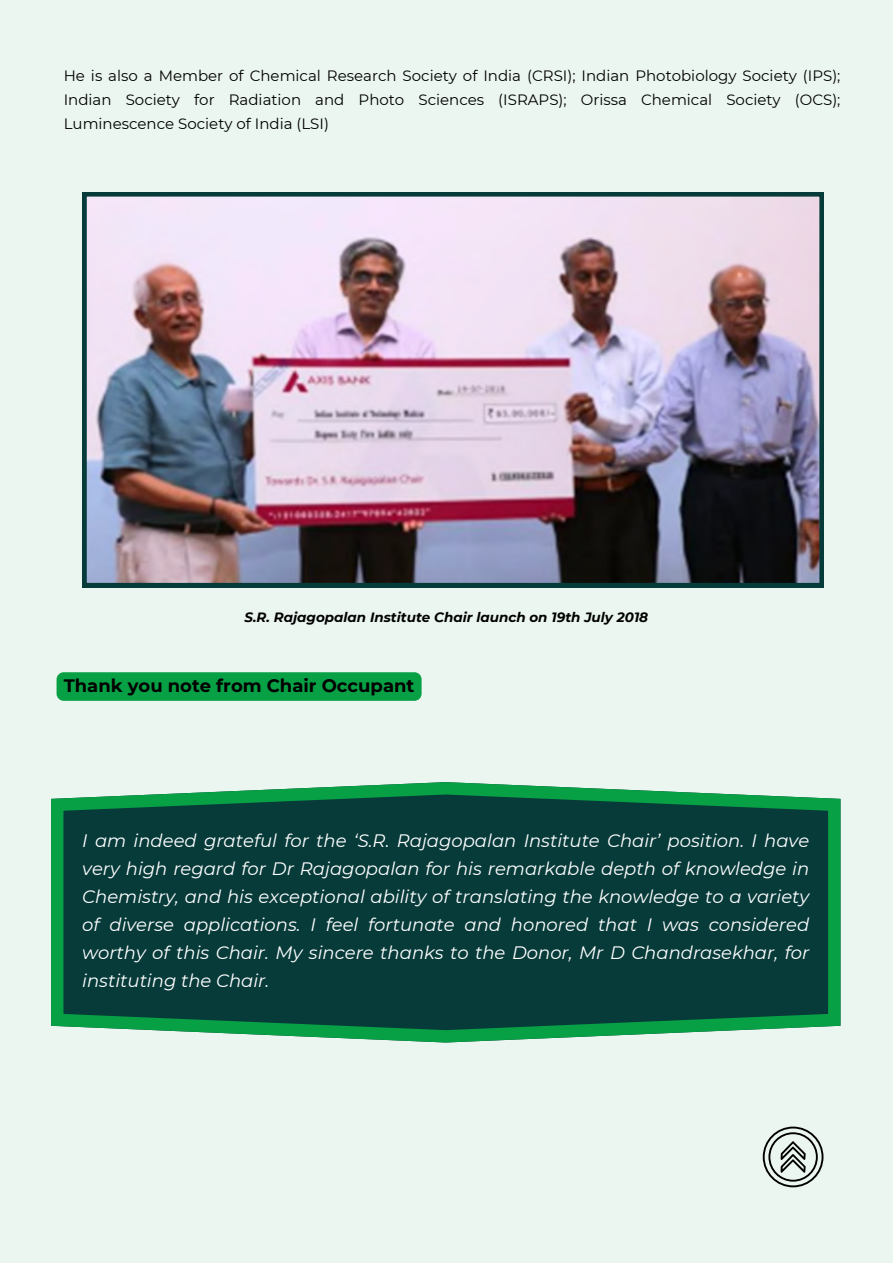
<style>
.page{position:relative;width:893px;height:1264px;background:#fff}
.page>*{position:absolute;margin:0;border:0;box-sizing:border-box;transform-origin:0 0}
.t1{font:italic 18px/28px "Montserrat";color:#fff;text-align:justify}
.t2{font:700 18px "Montserrat";color:#000}
.t3{font:15px/23.5px "Montserrat";color:#000;text-align:justify}
.t4{font:italic 700 13.5px "Montserrat";color:#000}
</style>
<div class="page">
<div style="left:0;top:0;width:892px;height:1262px;background:#ebf6f0"></div>
<img style="left:82px;top:192px;width:741px;height:395px">
<svg style="left:51px;top:782px;width:789px;height:260px;background:#145246"></svg>
<svg style="left:762px;top:1126px;width:61px;height:61px"></svg>
<div style="left:57px;top:672px;width:364px;height:28px;background:#08a045"></div>
<p class="t3" style="left:64px;top:64px;width:778px">He is also a Member of Chemical Research Society of India (CRSI); Indian Photobiology Society (IPS); Indian Society for Radiation and Photo Sciences (ISRAPS); Orissa Chemical Society (OCS); Luminescence Society of India (LSI)</p>
<p class="t4" style="left:244px;top:608px;width:405px">S.R. Rajagopalan Institute Chair launch on 19th July 2018</p>
<p class="t2" style="left:64px;top:674px;width:352px">Thank you note from Chair Occupant</p>
<p class="t1" style="left:82px;top:826px;width:728px">I am indeed grateful for the ‘S.R. Rajagopalan Institute Chair’ position. I have very high regard for Dr Rajagopalan for his remarkable depth of knowledge in Chemistry, and his exceptional ability of translating the knowledge to a variety of diverse applications. I feel fortunate and honored that I was considered worthy of this Chair. My sincere thanks to the Donor, Mr D Chandrasekhar, for instituting the Chair.</p>
</div>
